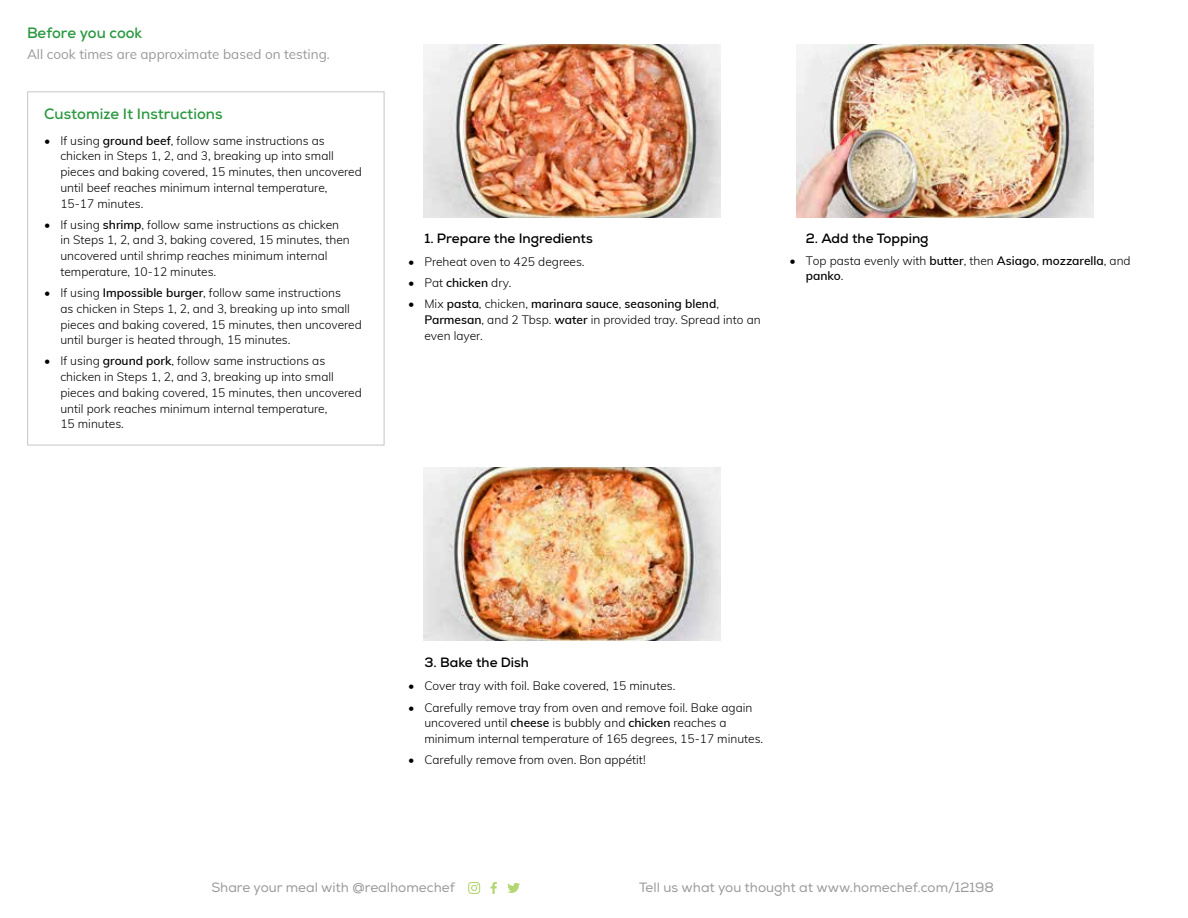
<style>
.page{position:relative;width:1188px;height:918px;background:#fff}
.page>*{position:absolute;margin:0;border:0;box-sizing:border-box;transform-origin:0 0}
.t1{font:700 15px "Nexa";color:#2c9942}
.t2{font:13.5px "Nexa";color:#9a9a9a}
.t3{font:700 13.5px "Nexa";color:#000}
.t4{font:13.5px "Muli";color:#9a9a9a}
.t5{font:300 12px/15.8px "Muli";color:#000}
.s1{font-weight:600}
</style>
<div class="page">
<svg style="left:491px;top:882px;width:6px;height:12px"></svg>
<svg style="left:468px;top:882px;width:12px;height:12px"></svg>
<svg style="left:507px;top:883px;width:13px;height:10px"></svg>
<img style="left:423px;top:467px;width:297px;height:173px">
<img style="left:423px;top:44px;width:297px;height:173px">
<img style="left:797px;top:44px;width:297px;height:173px">
<div style="left:27px;top:91px;width:357px;height:354px;border:1px solid #c7c6c5"></div>
<p class="t1" style="left:27px;top:23px;width:117px">Before you cook</p>
<p class="t4" style="left:27px;top:44px;width:304px">All cook times are approximate based on testing.</p>
<p class="t1" style="left:44px;top:104px;width:180px">Customize It Instructions</p>
<p class="t5" style="left:60px;top:132px;width:303px;text-indent:-16px">• If using <span class="s1">ground beef</span>, follow same instructions as chicken in Steps 1, 2, and 3, breaking up into small pieces and baking covered, 15 minutes, then uncovered until beef reaches minimum internal temperature, 15-17 minutes.</p>
<p class="t5" style="left:60px;top:216px;width:291px;text-indent:-16px">• If using <span class="s1">shrimp</span>, follow same instructions as chicken in Steps 1, 2, and 3, baking covered, 15 minutes, then uncovered until shrimp reaches minimum internal temperature, 10-12 minutes.</p>
<p class="t5" style="left:60px;top:284px;width:303px;text-indent:-16px">• If using <span class="s1">Impossible burger</span>, follow same instructions<br>as chicken in Steps 1, 2, and 3, breaking up into small pieces and baking covered, 15 minutes, then uncovered until burger is heated through, 15 minutes.</p>
<p class="t5" style="left:60px;top:353px;width:303px;text-indent:-16px">• If using <span class="s1">ground pork</span>, follow same instructions as chicken in Steps 1, 2, and 3, breaking up into small pieces and baking covered, 15 minutes, then uncovered until pork reaches minimum internal temperature,<br>15 minutes.</p>
<p class="t3" style="left:424px;top:229px;width:170px">1. Prepare the Ingredients</p>
<p class="t5" style="left:408px;top:253px;width:178px">• Preheat oven to 425 degrees.</p>
<p class="t5" style="left:408px;top:274px;width:105px">• Pat <span class="s1">chicken</span> dry.</p>
<p class="t5" style="left:424px;top:296px;width:338px;text-indent:-16px">• Mix <span class="s1">pasta</span>, chicken, <span class="s1">marinara sauce</span>, <span class="s1">seasoning blend</span>,<br><span class="s1">Parmesan</span>, and 2 Tbsp. <span class="s1">water</span> in provided tray. Spread into an even layer.</p>
<p class="t3" style="left:806px;top:229px;width:124px">2. Add the Topping</p>
<p class="t5" style="left:806px;top:252px;width:327px;text-indent:-16px">• Top pasta evenly with <span class="s1">butter</span>, then <span class="s1">Asiago</span>, <span class="s1">mozzarella</span>, and <span class="s1">panko</span>.</p>
<p class="t3" style="left:424px;top:654px;width:106px">3. Bake the Dish</p>
<p class="t5" style="left:408px;top:678px;width:269px">• Cover tray with foil. Bake covered, 15 minutes.</p>
<p class="t5" style="left:424px;top:699px;width:340px;text-indent:-16px">• Carefully remove tray from oven and remove foil. Bake again uncovered until <span class="s1">cheese</span> is bubbly and <span class="s1">chicken</span> reaches a minimum internal temperature of 165 degrees, 15-17 minutes.</p>
<p class="t5" style="left:408px;top:752px;width:239px">• Carefully remove from oven. Bon appétit!</p>
<p class="t2" style="left:211px;top:879px;width:245px">Share your meal with @realhomechef</p>
<p class="t2" style="left:639px;top:879px;width:356px">Tell us what you thought at www.homechef.com/12198</p>
</div>
